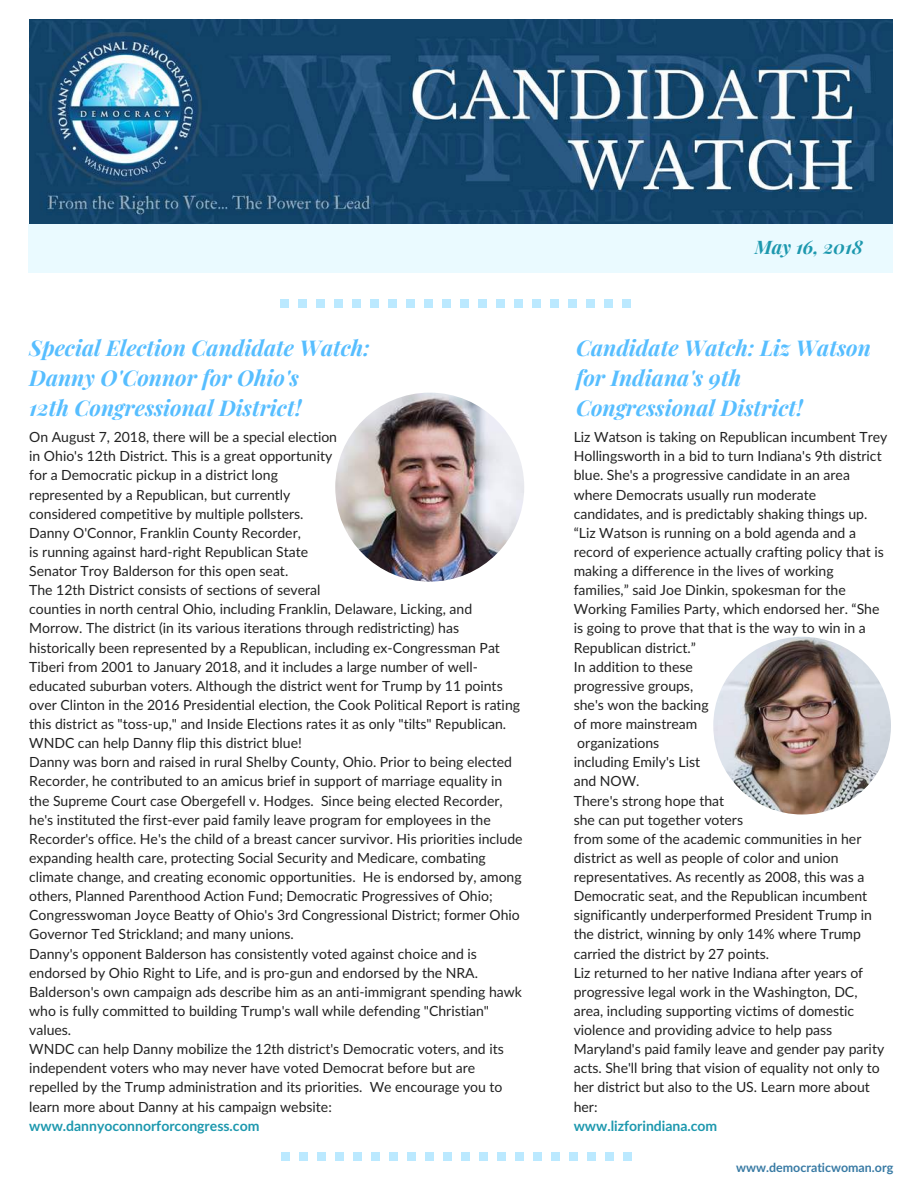
<style>
.page{position:relative;width:918px;height:1188px;background:#fff}
.page>*{position:absolute;margin:0;border:0;box-sizing:border-box;transform-origin:0 0}
.t1{font:italic 700 21.75px/30.3px "Playfair Display";color:#57beff}
.t2{font:italic 700 18.75px "Playfair Display";color:#1d98ae}
.t3{font:13.95px/19.2px "Lato Latin";color:#222}
.t4{font:700 13.95px "Lato";color:#1d98ae}
.t5{font:700 12.45px "Lato";color:#387aa4}
</style>
<div class="page">
<img style="left:29px;top:19px;width:863px;height:205px">
<div style="left:28px;top:224px;width:865px;height:48px;background:#eafaff"></div>
<div style="left:622px;top:299px;width:9px;height:9px;background:#bbe9ff"></div>
<div style="left:604px;top:299px;width:9px;height:9px;background:#bbe9ff"></div>
<div style="left:586px;top:299px;width:9px;height:9px;background:#bbe9ff"></div>
<div style="left:550px;top:299px;width:9px;height:9px;background:#bbe9ff"></div>
<div style="left:532px;top:299px;width:9px;height:9px;background:#bbe9ff"></div>
<div style="left:568px;top:299px;width:9px;height:9px;background:#bbe9ff"></div>
<div style="left:514px;top:299px;width:9px;height:9px;background:#bbe9ff"></div>
<div style="left:316px;top:299px;width:9px;height:9px;background:#bbe9ff"></div>
<div style="left:334px;top:299px;width:9px;height:9px;background:#bbe9ff"></div>
<div style="left:352px;top:299px;width:9px;height:9px;background:#bbe9ff"></div>
<div style="left:298px;top:299px;width:9px;height:9px;background:#bbe9ff"></div>
<div style="left:280px;top:299px;width:9px;height:9px;background:#bbe9ff"></div>
<div style="left:388px;top:299px;width:9px;height:9px;background:#bbe9ff"></div>
<div style="left:442px;top:299px;width:9px;height:9px;background:#bbe9ff"></div>
<div style="left:460px;top:299px;width:9px;height:9px;background:#bbe9ff"></div>
<div style="left:478px;top:299px;width:9px;height:9px;background:#bbe9ff"></div>
<div style="left:406px;top:299px;width:9px;height:9px;background:#bbe9ff"></div>
<div style="left:496px;top:299px;width:9px;height:9px;background:#bbe9ff"></div>
<div style="left:424px;top:299px;width:9px;height:9px;background:#bbe9ff"></div>
<div style="left:370px;top:299px;width:9px;height:9px;background:#bbe9ff"></div>
<div style="left:623px;top:1152px;width:9px;height:9px;background:#bbe9ff"></div>
<div style="left:605px;top:1152px;width:9px;height:9px;background:#bbe9ff"></div>
<div style="left:587px;top:1152px;width:9px;height:9px;background:#bbe9ff"></div>
<div style="left:551px;top:1152px;width:9px;height:9px;background:#bbe9ff"></div>
<div style="left:533px;top:1152px;width:9px;height:9px;background:#bbe9ff"></div>
<div style="left:569px;top:1152px;width:9px;height:9px;background:#bbe9ff"></div>
<div style="left:515px;top:1152px;width:9px;height:9px;background:#bbe9ff"></div>
<div style="left:317px;top:1152px;width:9px;height:9px;background:#bbe9ff"></div>
<div style="left:335px;top:1152px;width:9px;height:9px;background:#bbe9ff"></div>
<div style="left:353px;top:1152px;width:9px;height:9px;background:#bbe9ff"></div>
<div style="left:299px;top:1152px;width:9px;height:9px;background:#bbe9ff"></div>
<div style="left:281px;top:1152px;width:9px;height:9px;background:#bbe9ff"></div>
<div style="left:389px;top:1152px;width:9px;height:9px;background:#bbe9ff"></div>
<div style="left:443px;top:1152px;width:9px;height:9px;background:#bbe9ff"></div>
<div style="left:461px;top:1152px;width:9px;height:9px;background:#bbe9ff"></div>
<div style="left:479px;top:1152px;width:9px;height:9px;background:#bbe9ff"></div>
<div style="left:407px;top:1152px;width:9px;height:9px;background:#bbe9ff"></div>
<div style="left:497px;top:1152px;width:9px;height:9px;background:#bbe9ff"></div>
<div style="left:425px;top:1152px;width:9px;height:9px;background:#bbe9ff"></div>
<div style="left:371px;top:1152px;width:9px;height:9px;background:#bbe9ff"></div>
<img style="left:335px;top:393px;width:189px;height:189px;border-radius:50%">
<img style="left:713px;top:637px;width:178px;height:177px;border-radius:50%">
<h1 class="t1" style="left:29px;top:331px;width:342px">Special Election Candidate Watch:<br>Danny O'Connor for Ohio's<br>12th Congressional District!</h1>
<p class="t3" style="left:29px;top:427px;width:495px">On August 7, 2018, there will be a special election<br>in Ohio's 12th District. This is a great opportunity<br>for a Democratic pickup in a district long<br>represented by a Republican, but currently<br>considered competitive by multiple pollsters.<br>Danny O'Connor, Franklin County Recorder,<br>is running against hard-right Republican State<br>Senator Troy Balderson for this open seat.<br>The 12th District consists of sections of several<br>counties in north central Ohio, including Franklin, Delaware, Licking, and Morrow. The district (in its various iterations through redistricting) has historically been represented by a Republican, including ex-Congressman Pat Tiberi from 2001 to January 2018, and it includes a large number of well&shy;educated suburban voters. Although the district went for Trump by 11 points over Clinton in the 2016 Presidential election, the Cook Political Report is rating this district as "toss-up," and Inside Elections rates it as only "tilts" Republican.<br>WNDC can help Danny flip this district blue!<br>Danny was born and raised in rural Shelby County, Ohio. Prior to being elected Recorder, he contributed to an amicus brief in support of marriage equality in the Supreme Court case Obergefell v. Hodges. Since being elected Recorder, he's instituted the first-ever paid family leave program for employees in the Recorder's office. He's the child of a breast cancer survivor. His priorities include expanding health care, protecting Social Security and Medicare, combating climate change, and creating economic opportunities. He is endorsed by, among others, Planned Parenthood Action Fund; Democratic Progressives of Ohio; Congresswoman Joyce Beatty of Ohio's 3rd Congressional District; former Ohio Governor Ted Strickland; and many unions.<br>Danny's opponent Balderson has consistently voted against choice and is endorsed by Ohio Right to Life, and is pro-gun and endorsed by the NRA.<br>Balderson's own campaign ads describe him as an anti-immigrant spending hawk who is fully committed to building Trump's wall while defending "Christian" values.<br>WNDC can help Danny mobilize the 12th district's Democratic voters, and its independent voters who may never have voted Democrat before but are repelled by the Trump administration and its priorities. We encourage you to learn more about Danny at his campaign website:</p>
<p class="t4" style="left:29px;top:1117px;width:232px">www.dannyoconnorforcongress.com</p>
<h2 class="t2" style="left:755px;top:234px;width:110px">May 16, 2018</h2>
<h1 class="t1" style="left:576px;top:331px;width:296px">Candidate Watch: Liz Watson for Indiana's 9th<br>Congressional District!</h1>
<p class="t3" style="left:574px;top:427px;width:315px">Liz Watson is taking on Republican incumbent Trey Hollingsworth in a bid to turn Indiana's 9th district blue. She's a progressive candidate in an area where Democrats usually run moderate candidates, and is predictably shaking things up. “Liz Watson is running on a bold agenda and a record of experience actually crafting policy that is making a difference in the lives of working families,” said Joe Dinkin, spokesman for the Working Families Party, which endorsed her. “She is going to prove that that is the way to win in a Republican district.”<br>In addition to these<br>progressive groups,<br>she's won the backing<br>of more mainstream<br>organizations<br>including Emily's List<br>and NOW.<br>There's strong hope that<br>she can put together voters<br>from some of the academic communities in her district as well as people of color and union representatives. As recently as 2008, this was a Democratic seat, and the Republican incumbent significantly underperformed President Trump in the district, winning by only 14% where Trump carried the district by 27 points.<br>Liz returned to her native Indiana after years of progressive legal work in the Washington, DC, area, including supporting victims of domestic violence and providing advice to help pass Maryland's paid family leave and gender pay parity acts. She'll bring that vision of equality not only to her district but also to the US. Learn more about her:</p>
<p class="t4" style="left:574px;top:1117px;width:145px">www.lizforindiana.com</p>
<p class="t5" style="left:736px;top:1160px;width:158px">www.democraticwoman.org</p>
</div>
